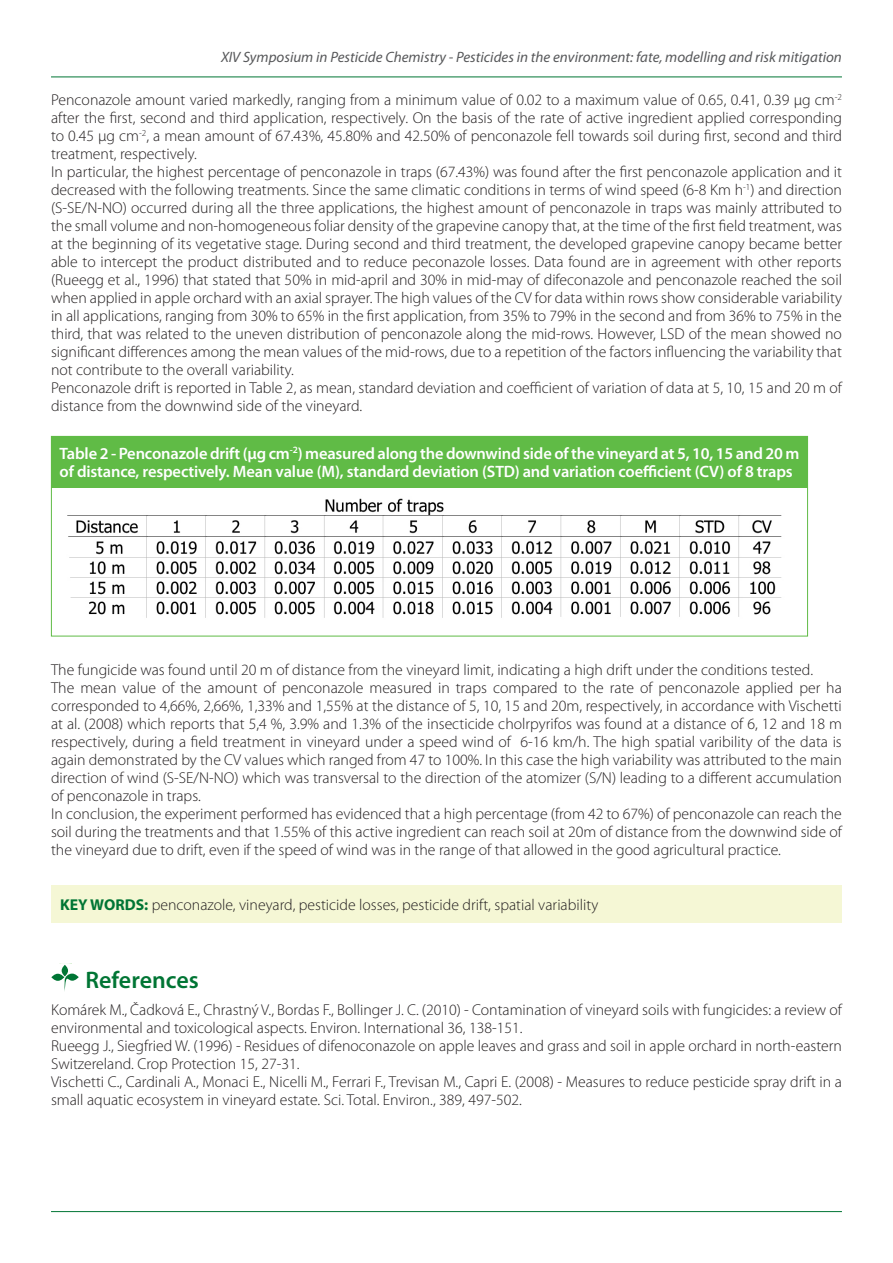
<style>
.page{position:relative;width:893px;height:1263px;background:#fff}
.page>*{position:absolute;margin:0;border:0;box-sizing:border-box;transform-origin:0 0}
.t1{font:600 24px "Myriad Pro";color:#007534}
.t2{font:600 16.5px/18.8px "Myriad Pro";letter-spacing:-.01em;color:#fff}
.t3{font:300 15.75px/18px "Myriad Pro";color:#231f20}
.t4{font:italic 15px "Myriad Pro";color:#57585a}
.s1{font-weight:700;color:#007534}
</style>
<div class="page">
<hr style="left:51px;top:77px;width:791px;height:1px;background:#007534">
<hr style="left:51px;top:1211px;width:791px;height:1px;background:#007534">
<div style="left:51px;top:436px;width:757px;height:51px;background:#60bb46"></div>
<svg style="left:51px;top:963px;width:28px;height:28px"></svg>
<img style="left:67px;top:498px;width:715px;height:120px">
<div style="left:51px;top:885px;width:791px;height:38px;background:#f5f7d5"></div>
<p class="t4" style="left:221px;top:49px;width:622px">XIV Symposium in Pesticide Chemistry - Pesticides in the environment: fate, modelling and risk mitigation</p>
<p class="t3" style="left:51px;top:91px;width:792px;text-align:justify">Penconazole amount varied markedly, ranging from a minimum value of 0.02 to a maximum value of 0.65, 0.41, 0.39 μg cm<sup>-2 </sup>after the first, second and third application, respectively. On the basis of the rate of active ingredient applied corresponding to 0.45 μg cm<sup>-2</sup>, a mean amount of 67.43%, 45.80% and 42.50% of penconazole fell towards soil during first, second and third treatment, respectively.</p>
<p class="t3" style="left:51px;top:163px;width:792px;text-align:justify">In particular, the highest percentage of penconazole in traps (67.43%) was found after the first penconazole application and it decreased with the following treatments. Since the same climatic conditions in terms of wind speed (6-8 Km h<sup>-1</sup>) and direction (S-SE/N-NO) occurred during all the three applications, the highest amount of penconazole in traps was mainly attributed to the small volume and non-homogeneous foliar density of the grapevine canopy that, at the time of the first field treatment, was at the beginning of its vegetative stage. During second and third treatment, the developed grapevine canopy became better able to intercept the product distributed and to reduce peconazole losses. Data found are in agreement with other reports (Rueegg et al., 1996) that stated that 50% in mid-april and 30% in mid-may of difeconazole and penconazole reached the soil when applied in apple orchard with an axial sprayer. The high values of the CV for data within rows show considerable variability in all applications, ranging from 30% to 65% in the first application, from 35% to 79% in the second and from 36% to 75% in the third, that was related to the uneven distribution of penconazole along the mid-rows. However, LSD of the mean showed no significant differences among the mean values of the mid-rows, due to a repetition of the factors influencing the variability that not contribute to the overall variability.</p>
<p class="t3" style="left:51px;top:379px;width:792px">Penconazole drift is reported in Table 2, as mean, standard deviation and coefficient of variation of data at 5, 10, 15 and 20 m of distance from the downwind side of the vineyard.</p>
<p class="t2" style="left:60px;top:444px;width:741px">Table 2 - Penconazole drift (μg cm<sup>-2</sup>) measured along the downwind side of the vineyard at 5, 10, 15 and 20 m of distance, respectively. Mean value (M), standard deviation (STD) and variation coefficient (CV) of 8 traps</p>
<p class="t3" style="left:51px;top:661px;width:764px">The fungicide was found until 20 m of distance from the vineyard limit, indicating a high drift under the conditions tested.</p>
<p class="t3" style="left:51px;top:679px;width:792px;text-align:justify">The mean value of the amount of penconazole measured in traps compared to the rate of penconazole applied per ha corresponded to 4,66%, 2,66%, 1,33% and 1,55% at the distance of 5, 10, 15 and 20m, respectively, in accordance with Vischetti at al. (2008) which reports that 5,4 %, 3.9% and 1.3% of the insecticide cholrpyrifos was found at a distance of 6, 12 and 18 m respectively, during a field treatment in vineyard under a speed wind of 6-16 km/h. The high spatial varibility of the data is again demonstrated by the CV values which ranged from 47 to 100%. In this case the high variability was attributed to the main direction of wind (S-SE/N-NO) which was transversal to the direction of the atomizer (S/N) leading to a different accumulation of penconazole in traps.</p>
<p class="t3" style="left:51px;top:805px;width:792px;text-align:justify">In conclusion, the experiment performed has evidenced that a high percentage (from 42 to 67%) of penconazole can reach the soil during the treatments and that 1.55% of this active ingredient can reach soil at 20m of distance from the downwind side of the vineyard due to drift, even if the speed of wind was in the range of that allowed in the good agricultural practice.</p>
<p class="t3" style="left:60px;top:896px;width:540px"><span class="s1">KEY WORDS:</span> penconazole, vineyard, pesticide losses, pesticide drift, spatial variability</p>
<p class="t1" style="left:86px;top:967px;width:115px">References</p>
<p class="t3" style="left:51px;top:1001px;width:792px">Komárek M., Čadková E., Chrastný V., Bordas F., Bollinger J. C. (2010) - Contamination of vineyard soils with fungicides: a review of environmental and toxicological aspects. Environ. International 36, 138-151.</p>
<p class="t3" style="left:51px;top:1037px;width:792px">Rueegg J., Siegfried W. (1996) - Residues of difenoconazole on apple leaves and grass and soil in apple orchard in north-eastern<br>Switzereland. Crop Protection 15, 27-31.</p>
<p class="t3" style="left:51px;top:1073px;width:792px">Vischetti C., Cardinali A., Monaci E., Nicelli M., Ferrari F., Trevisan M., Capri E. (2008) - Measures to reduce pesticide spray drift in a small aquatic ecosystem in vineyard estate. Sci. Total. Environ., 389, 497-502.</p>
</div>
